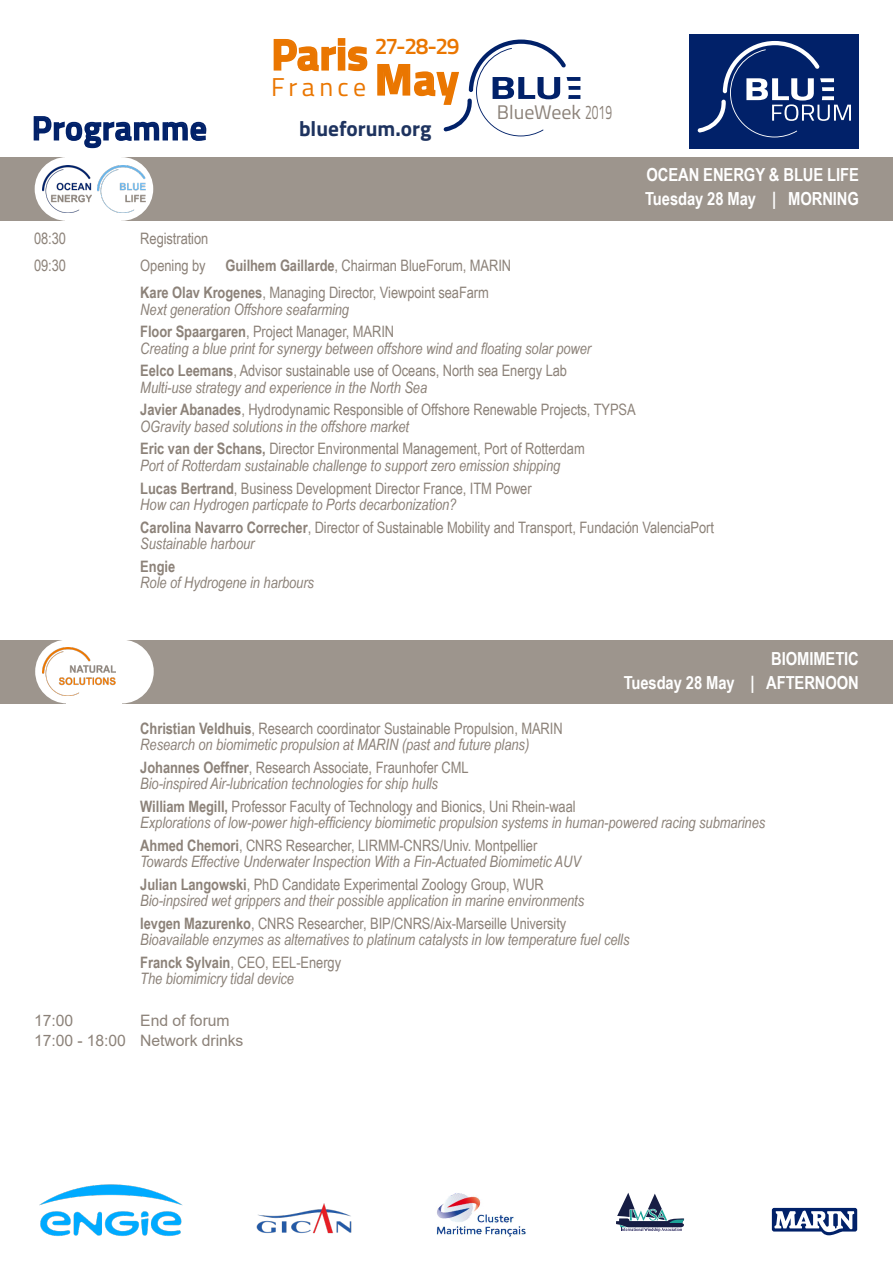
<style>
.page{position:relative;width:893px;height:1263px;background:#fff}
.page>*{position:absolute;margin:0;border:0;box-sizing:border-box;transform-origin:0 0}
.t1{font:700 44.1px "Titillium Web";color:#ea7600}
.t2{font:600 33px "Titillium Web";letter-spacing:.03em;color:#012169}
.t3{font:25.8px "Titillium Web";letter-spacing:.17em;color:#ea7600}
.t4{font:600 22.8px "Titillium Web";color:#ea7600}
.t5{font:700 21.3px "Titillium Web";color:#1e335f}
.t6{font:19.8px "Titillium Web";color:#8c8279}
.t7{font:700 18px "Arial Narrow";letter-spacing:-.005em;color:#fff}
.t8{font:15.75px "Arial Narrow";letter-spacing:-.005em;color:#8c8279}
.t9{font:italic 15.75px "Arial Narrow";letter-spacing:-.005em;color:#8c8279}
.t10{font:15.75px "Arial";letter-spacing:-.005em;color:#8c8279}
.t11{font:700 15.75px "Arial Narrow";letter-spacing:-.005em;color:#8c8279}
.s1{font-weight:700}
</style>
<div class="page">
<div style="left:0;top:157px;width:893px;height:64px;background:#9d958d"></div>
<svg style="left:273px;top:38px;width:95px;height:34px"></svg>
<svg style="left:377px;top:40px;width:203px;height:96px"></svg>
<div style="left:65px;top:157px;width:56px;height:64px;background:#fff"></div>
<div style="left:89px;top:157px;width:64px;height:64px;background:#fff;border-radius:50%"></div>
<div style="left:35px;top:157px;width:63px;height:64px;background:#fff;border-radius:50%"></div>
<img style="left:97px;top:165px;width:48px;height:48px">
<img style="left:42px;top:165px;width:49px;height:48px">
<svg style="left:33px;top:116px;width:174px;height:33px"></svg>
<img style="left:256px;top:1203px;width:96px;height:31px">
<img style="left:436px;top:1193px;width:90px;height:44px">
<svg style="left:772px;top:1208px;width:85px;height:27px"></svg>
<svg style="left:616px;top:1193px;width:68px;height:39px"></svg>
<img style="left:39px;top:1184px;width:144px;height:52px">
<div style="left:690px;top:34px;width:169px;height:114px;background:#012169"></div>
<svg style="left:697px;top:41px;width:154px;height:96px"></svg>
<div style="left:0;top:640px;width:893px;height:63px;background:#9d958d"></div>
<div style="left:66px;top:640px;width:56px;height:63px;background:#fff"></div>
<div style="left:90px;top:640px;width:64px;height:63px;background:#fff;border-radius:50%"></div>
<div style="left:35px;top:640px;width:64px;height:63px;background:#fff;border-radius:50%"></div>
<img style="left:43px;top:648px;width:72px;height:47px">
<p class="t2" style="left:32px;top:103px;width:176px">Programme</p>
<p class="t1" style="left:271px;top:21px;width:98px">Paris</p>
<p class="t3" style="left:271px;top:68px;width:96px">France</p>
<p class="t4" style="left:375px;top:29px;width:86px">27-28-29</p>
<p class="t1" style="left:375px;top:46px;width:85px">May</p>
<p class="t5" style="left:299px;top:112px;width:134px">blueforum.org</p>
<p class="t6" style="left:497px;top:98px;width:117px">BlueWeek 2019</p>
<p class="t7" style="left:646px;top:161px;width:214px">OCEAN ENERGY &amp; BLUE LIFE</p>
<p class="t7" style="left:645px;top:185px;width:215px">Tuesday 28 May | MORNING</p>
<p class="t8" style="left:34px;top:227px;width:34px">08:30</p>
<p class="t8" style="left:140px;top:227px;width:70px">Registration</p>
<p class="t8" style="left:34px;top:254px;width:34px">09:30</p>
<p class="t8" style="left:140px;top:254px;width:67px">Opening by</p>
<p class="t8" style="left:225px;top:254px;width:287px"><span class="s1">Guilhem Gaillarde</span>, Chairman BlueForum, MARIN</p>
<p class="t8" style="left:140px;top:281px;width:350px"><span class="s1">Kare Olav Krogenes</span>, Managing Director, Viewpoint seaFarm</p>
<p class="t9" style="left:140px;top:298px;width:210px">Next generation Offshore seafarming</p>
<p class="t8" style="left:140px;top:320px;width:255px"><span class="s1">Floor Spaargaren</span>, Project Manager, MARIN</p>
<p class="t9" style="left:140px;top:337px;width:452px">Creating a blue print for synergy between offshore wind and floating solar power</p>
<p class="t8" style="left:140px;top:359px;width:428px"><span class="s1">Eelco Leemans</span>, Advisor sustainable use of Oceans, North sea Energy Lab</p>
<p class="t9" style="left:140px;top:376px;width:288px">Multi-use strategy and experience in the North Sea</p>
<p class="t8" style="left:140px;top:398px;width:497px"><span class="s1">Javier Abanades</span>, Hydrodynamic Responsible of Offshore Renewable Projects, TYPSA</p>
<p class="t9" style="left:140px;top:415px;width:270px">OGravity based solutions in the offshore market</p>
<p class="t8" style="left:140px;top:437px;width:446px"><span class="s1">Eric van der Schans,</span> Director Environmental Management, Port of Rotterdam</p>
<p class="t9" style="left:140px;top:454px;width:422px">Port of Rotterdam sustainable challenge to support zero emission shipping</p>
<p class="t8" style="left:140px;top:476px;width:393px"><span class="s1">Lucas Bertrand</span>, Business Development Director France, ITM Power</p>
<p class="t9" style="left:140px;top:493px;width:318px">How can Hydrogen particpate to Ports decarbonization?</p>
<p class="t8" style="left:140px;top:515px;width:575px"><span class="s1">Carolina Navarro Correcher</span>, Director of Sustainable Mobility and Transport, Fundación ValenciaPort</p>
<p class="t9" style="left:140px;top:532px;width:116px">Sustainable harbour</p>
<p class="t11" style="left:140px;top:554px;width:36px">Engie</p>
<p class="t9" style="left:140px;top:571px;width:175px">Role of Hydrogene in harbours</p>
<p class="t7" style="left:771px;top:644px;width:89px">BIOMIMETIC</p>
<p class="t7" style="left:624px;top:668px;width:237px">Tuesday 28 May | AFTERNOON</p>
<p class="t8" style="left:140px;top:716px;width:424px"><span class="s1">Christian Veldhuis</span>, Research coordinator Sustainable Propulsion, MARIN</p>
<p class="t9" style="left:140px;top:733px;width:390px">Research on biomimetic propulsion at MARIN (past and future plans)</p>
<p class="t8" style="left:140px;top:755px;width:330px"><span class="s1">Johannes Oeffner</span>, Research Associate, Fraunhofer CML</p>
<p class="t9" style="left:140px;top:772px;width:299px">Bio-inspired Air-lubrication technologies for ship hulls</p>
<p class="t8" style="left:140px;top:794px;width:437px"><span class="s1">William Megill,</span> Professor Faculty of Technology and Bionics, Uni Rhein-waal</p>
<p class="t9" style="left:140px;top:811px;width:626px">Explorations of low-power high-efficiency biomimetic propulsion systems in human-powered racing submarines</p>
<p class="t8" style="left:140px;top:833px;width:398px"><span class="s1">Ahmed Chemori</span>, CNRS Researcher, LIRMM-CNRS/Univ. Montpellier</p>
<p class="t9" style="left:140px;top:850px;width:442px">Towards Effective Underwater Inspection With a Fin-Actuated Biomimetic AUV</p>
<p class="t8" style="left:140px;top:872px;width:405px"><span class="s1">Julian Langowski</span>, PhD Candidate Experimental Zoology Group, WUR</p>
<p class="t9" style="left:140px;top:889px;width:445px">Bio-inpsired wet grippers and their possible application in marine environments</p>
<p class="t8" style="left:140px;top:911px;width:428px"><span class="s1">Ievgen Mazurenko</span>, CNRS Researcher, BIP/CNRS/Aix-Marseille University</p>
<p class="t9" style="left:140px;top:928px;width:491px">Bioavailable enzymes as alternatives to platinum catalysts in low temperature fuel cells</p>
<p class="t8" style="left:140px;top:950px;width:202px"><span class="s1">Franck Sylvain</span>, CEO, EEL-Energy</p>
<p class="t9" style="left:140px;top:967px;width:155px">The biomimicry tidal device</p>
<p class="t10" style="left:34px;top:1010px;width:41px">17:00</p>
<p class="t10" style="left:140px;top:1010px;width:91px">End of forum</p>
<p class="t10" style="left:34px;top:1029px;width:211px">17:00 - 18:00 Network drinks</p>
</div>
